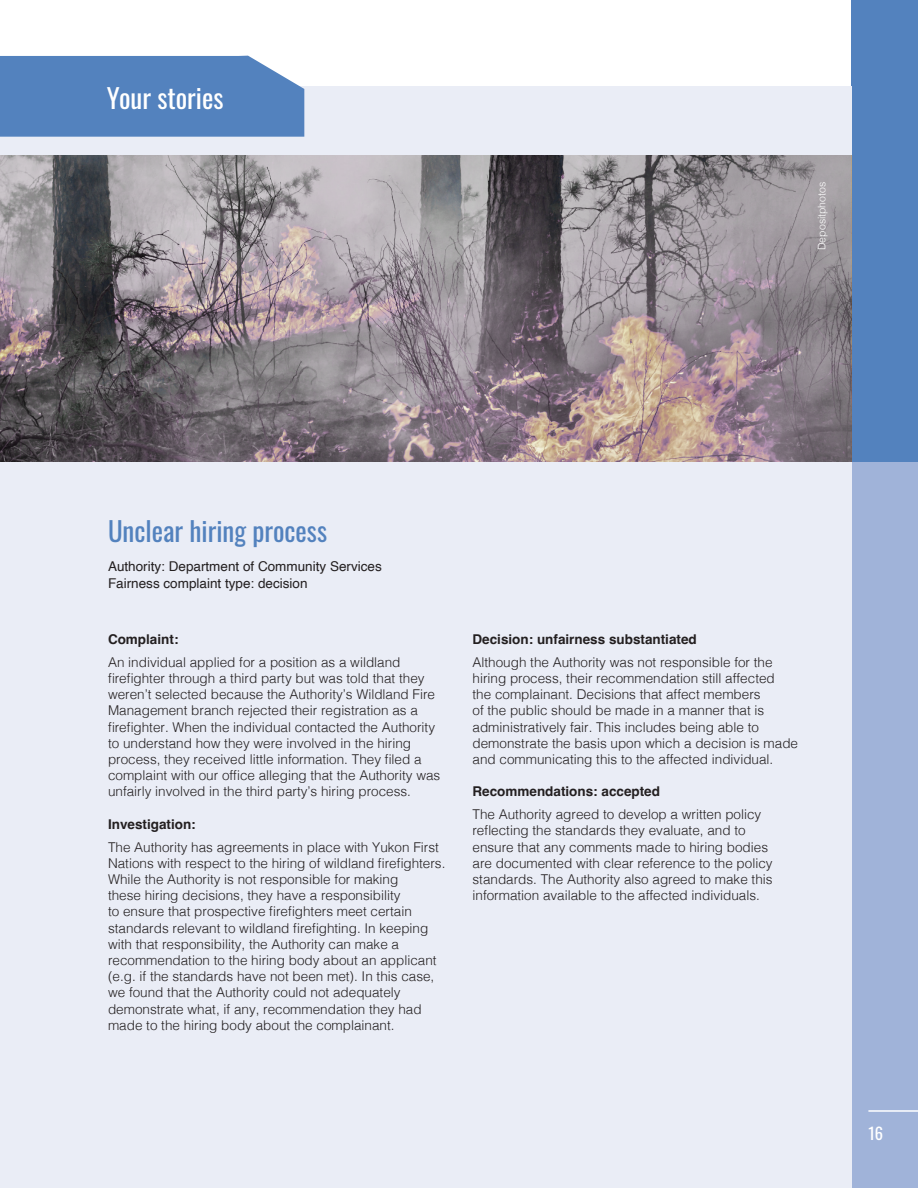
<style>
.page{position:relative;width:918px;height:1188px;background:#fff}
.page>*{position:absolute;margin:0;border:0;box-sizing:border-box;transform-origin:0 0}
.t1{font:27px "Oswald";color:#5382be}
.t2{font:27px "Oswald";color:#fff}
.t3{font:16.5px "Oswald";color:#fff}
.t4{font:300 13.5px/16.2px "Helvetica";color:#231f20}
.t5{font:700 13.5px "Helvetica";color:#231f20}
.t6{font:13.5px "Helvetica";color:#231f20}
.t7{font:300 10.5px "Helvetica";color:#fff}
</style>
<div class="page">
<div style="left:851px;top:283px;width:67px;height:905px;background:#a0b3d9"></div>
<hr style="left:868px;top:1110px;width:50px;height:2px;background:#fff">
<div style="left:851px;top:0;width:67px;height:462px;background:#5382be"></div>
<div style="left:0;top:86px;width:851px;height:1102px;background:#eaedf6"></div>
<div style="left:0;top:56px;width:304px;height:81px;background:#5382be"></div>
<svg style="left:0;top:155px;width:851px;height:307px;background:#8d8388"></svg>
<p class="t2" style="left:107px;top:74px;width:118px">Your stories</p>
<p class="t7" style="left:813px;top:250px;width:70px;rotate:-90deg">Depositphotos</p>
<p class="t1" style="left:108px;top:507px;width:221px">Unclear hiring process</p>
<p class="t6" style="left:108px;top:556px;width:275px">Authority: Department of Community Services</p>
<p class="t6" style="left:108px;top:573px;width:201px">Fairness complaint type: decision</p>
<p class="t5" style="left:108px;top:631px;width:72px">Complaint:</p>
<p class="t4" style="left:108px;top:653px;width:334px">An individual applied for a position as a wildland firefighter through a third party but was told that they weren’t selected because the Authority’s Wildland Fire Management branch rejected their registration as a firefighter. When the individual contacted the Authority to understand how they were involved in the hiring process, they received little information. They filed a complaint with our office alleging that the Authority was unfairly involved in the third party’s hiring process.</p>
<p class="t5" style="left:108px;top:816px;width:89px">Investigation:</p>
<p class="t4" style="left:108px;top:838px;width:339px">The Authority has agreements in place with Yukon First Nations with respect to the hiring of wildland firefighters.<br>While the Authority is not responsible for making<br>these hiring decisions, they have a responsibility<br>to ensure that prospective firefighters meet certain standards relevant to wildland firefighting. In keeping with that responsibility, the Authority can make a recommendation to the hiring body about an applicant (e.g. if the standards have not been met). In this case, we found that the Authority could not adequately demonstrate what, if any, recommendation they had made to the hiring body about the complainant.</p>
<p class="t5" style="left:472px;top:631px;width:226px">Decision: unfairness substantiated</p>
<p class="t4" style="left:472px;top:653px;width:327px">Although the Authority was not responsible for the hiring process, their recommendation still affected<br>the complainant. Decisions that affect members<br>of the public should be made in a manner that is administratively fair. This includes being able to demonstrate the basis upon which a decision is made</p>
<p class="t4" style="left:472px;top:750px;width:302px">and communicating this to the affected individual.</p>
<p class="t5" style="left:472px;top:783px;width:189px">Recommendations: accepted</p>
<p class="t4" style="left:472px;top:805px;width:302px">The Authority agreed to develop a written policy reflecting the standards they evaluate, and to ensure that any comments made to hiring bodies are documented with clear reference to the policy standards. The Authority also agreed to make this information available to the affected individuals.</p>
<p class="t3" style="left:868px;top:1119px;width:16px">16</p>
</div>
